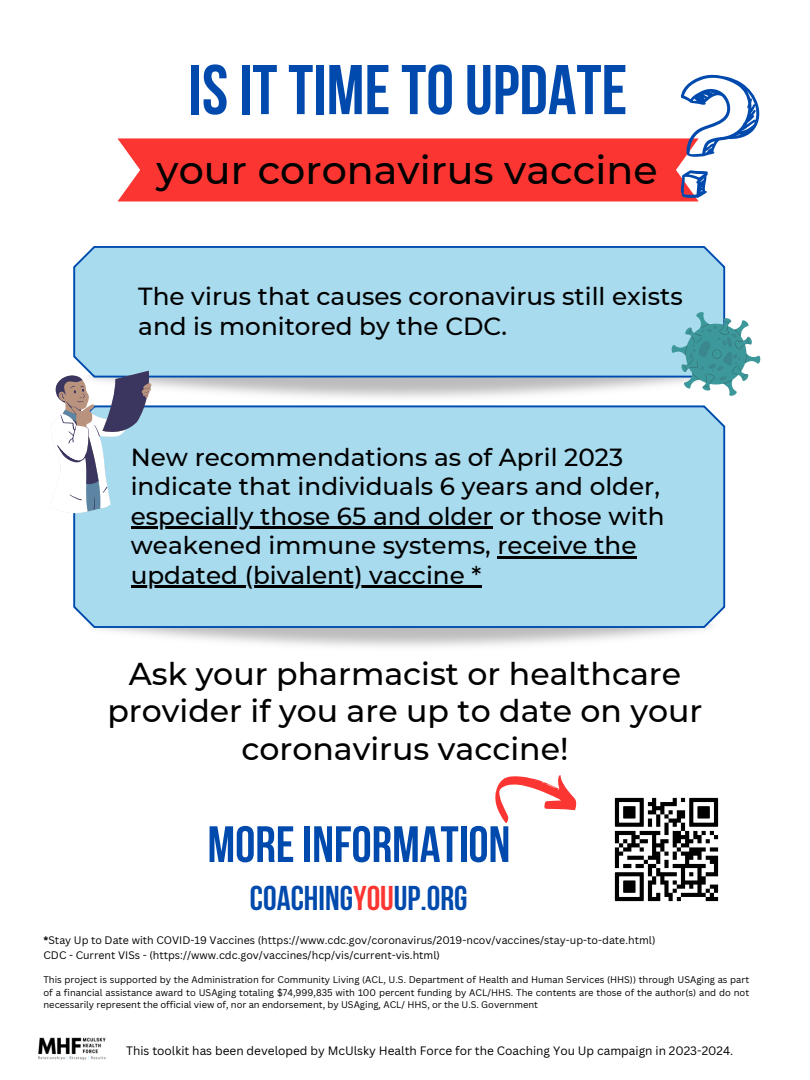
<style>
.page{position:relative;width:810px;height:1080px;background:#fff}
.page>*{position:absolute;margin:0;border:0;box-sizing:border-box;transform-origin:0 0}
.t1{font:700 70.19px "Bebas Neue";color:#004aad}
.t2{font:700 51px "Bebas Neue";color:#004aad}
.t3{font:500 39.62px "Montserrat";color:#000}
.t4{font:700 34.31px "Bebas Neue";color:#004aad}
.t5{font:500 31.56px/37.5px "Montserrat";color:#000;text-align:center}
.t6{font:500 24.69px/29.5px "Montserrat";color:#000}
.t7{font:11.88px "Canva Sans";color:#000}
.t8{font:10.62px "Canva Sans";color:#000}
.t9{font:9.38px/12.6px "Canva Sans";color:#000;text-align:justify}
.s1{color:#fb3632}
.s2{font-weight:700}
</style>
<div class="page">
<div style="left:117px;top:138px;width:555px;height:63px;background:#fb3632"></div>
<div style="left:73px;top:246px;width:652px;height:132px;background:#a9dbef"></div>
<svg style="left:671px;top:312px;width:90px;height:84px"></svg>
<div style="left:73px;top:406px;width:652px;height:222px;background:#a9dbef"></div>
<hr style="left:131px;top:526px;width:362px;height:3px;background:#000">
<hr style="left:497px;top:556px;width:140px;height:2px;background:#000">
<hr style="left:131px;top:585px;width:350px;height:3px;background:#000">
<svg style="left:50px;top:371px;width:102px;height:144px"></svg>
<svg style="left:495px;top:775px;width:82px;height:48px"></svg>
<svg style="left:672px;top:74px;width:88px;height:127px"></svg>
<img style="left:38px;top:1037px;width:68px;height:23px">
<img style="left:614px;top:797px;width:105px;height:105px">
<p class="t1" style="left:189px;top:61px;width:440px">ISITTIMETOUPDATE</p>
<p class="t3" style="left:157px;top:145px;width:502px">your coronavirus vaccine</p>
<p class="t6" style="left:138px;top:282px;width:546px">The virus that causes coronavirus still exists and is monitored by the CDC.</p>
<p class="t6" style="left:131px;top:442px;width:536px">New recommendations as of April 2023 indicate that individuals 6 years and older, especially those 65 and older or those with weakened immune systems, receive the updated (bivalent) vaccine *</p>
<p class="t5" style="left:107px;top:655px;width:597px">Ask your pharmacist or healthcare provider if you are up to date on your coronavirus vaccine!</p>
<p class="t2" style="left:208px;top:824px;width:304px">MOREINFORMATION</p>
<p class="t4" style="left:250px;top:884px;width:219px">COACHING<span class="s1">YOU</span>UP.ORG</p>
<p class="t8" style="left:44px;top:933px;width:613px"><span class="s2">*</span>Stay Up to Date with COVID-19 Vaccines (https://www.cdc.gov/coronavirus/2019-ncov/vaccines/stay-up-to-date.html)</p>
<p class="t8" style="left:44px;top:947px;width:398px">CDC - Current VISs - (https://www.cdc.gov/vaccines/hcp/vis/current-vis.html)</p>
<p class="t9" style="left:44px;top:973px;width:707px">This project is supported by the Administration for Community Living (ACL, U.S. Department of Health and Human Services (HHS)) through USAging as part of a financial assistance award to USAging totaling $74,999,835 with 100 percent funding by ACL/HHS. The contents are those of the author(s) and do not necessarily represent the official view of, nor an endorsement, by USAging, ACL/ HHS, or the U.S. Government</p>
<p class="t7" style="left:126px;top:1042px;width:609px">This toolkit has been developed by McUlsky Health Force for the Coaching You Up campaign in 2023-2024.</p>
</div>
